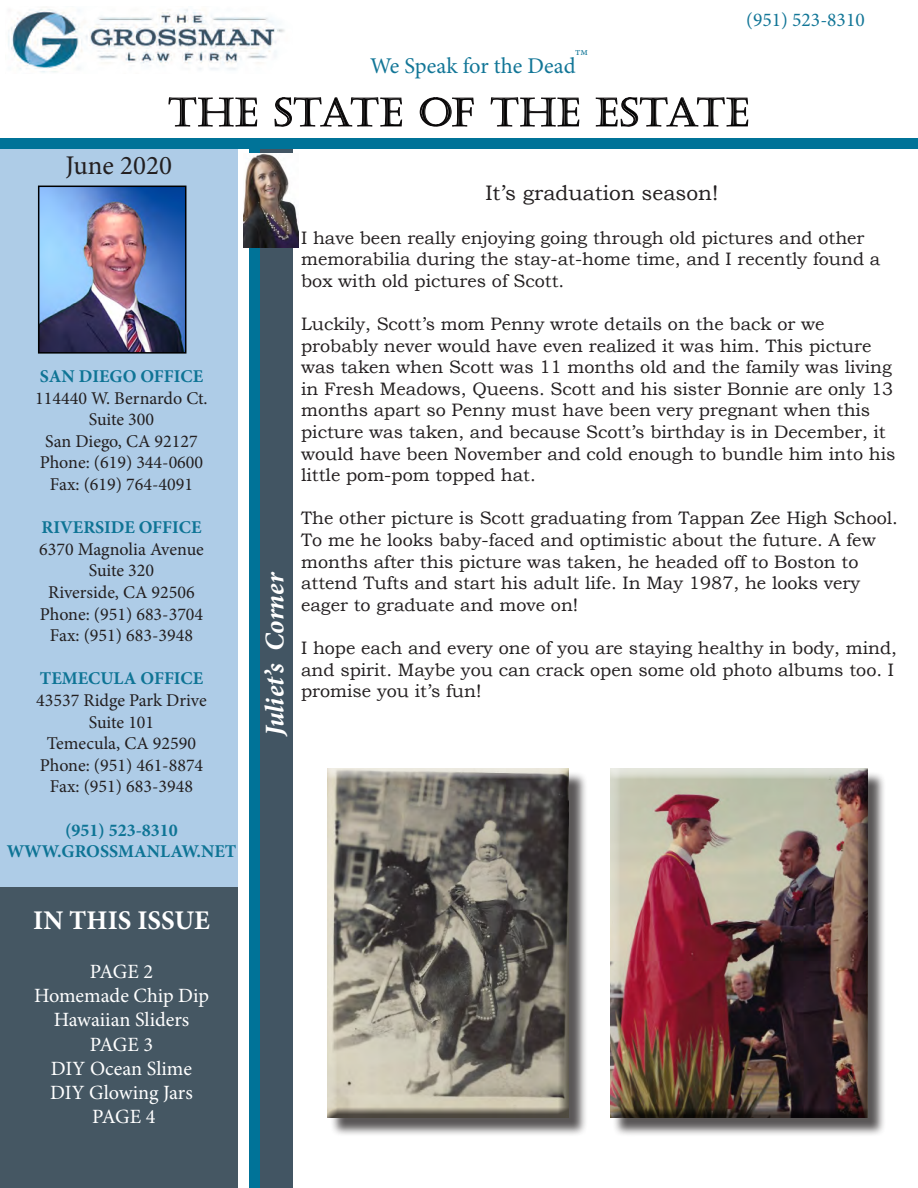
<style>
.page{position:relative;width:918px;height:1188px;background:#fff}
.page>*{position:absolute;margin:0;border:0;box-sizing:border-box;transform-origin:0 0}
.t1{font:39px "Castellar";letter-spacing:.035em;color:#000}
.t2{font:italic 700 27px "Minion Pro";color:#fff}
.t3{font:700 27px "Minion Pro";color:#fff}
.t4{font:27px "Minion Pro";color:#231f20}
.t5{font:22.5px "Minion Pro";letter-spacing:.005em;color:#127697}
.t6{font:21px "Bookman Old Style";color:#231f20}
.t7{font:20.25px "Minion Pro";letter-spacing:-.005em;color:#fff}
.t8{font:19.5px "Minion Pro";color:#127697}
.t9{font:18px/21.6px "Bookman Old Style";color:#231f20}
.t10{font:18px/21.6px "Minion Pro";color:#231f20;text-align:center}
.t11{font:700 18px "Minion Pro";color:#0e7495}
.t12{font:10.5px "Minion Pro";color:#127697}
</style>
<div class="page">
<div style="left:0;top:147px;width:238px;height:1028px;background:#aecce7"></div>
<img style="left:41px;top:189px;width:142px;height:162px">
<div style="left:38px;top:186px;width:148px;height:168px;border:2px solid #000"></div>
<div style="left:0;top:887px;width:238px;height:301px;background:#455763"></div>
<div style="left:260px;top:148px;width:33px;height:1040px;background:#425563"></div>
<div style="left:0;top:138px;width:918px;height:10px;background:#007398"></div>
<div style="left:249px;top:146px;width:11px;height:1042px;background:#007398"></div>
<img style="left:244px;top:154px;width:55px;height:93px">
<img style="left:8px;top:9px;width:277px;height:64px">
<svg style="left:168px;top:97px;width:90px;height:30px"></svg>
<svg style="left:274px;top:97px;width:128px;height:30px"></svg>
<svg style="left:420px;top:97px;width:54px;height:30px"></svg>
<svg style="left:490px;top:97px;width:90px;height:30px"></svg>
<svg style="left:595px;top:97px;width:154px;height:30px"></svg>
<div style="left:330px;top:771px;width:258px;height:365px;background:#231f20;opacity:.75"></div>
<div style="left:324px;top:767px;width:249px;height:358px;background:#231f20;opacity:.75"></div>
<div style="left:612px;top:771px;width:274px;height:365px;background:#231f20;opacity:.75"></div>
<div style="left:607px;top:769px;width:261px;height:350px;background:#231f20;opacity:.75"></div>
<p class="t12" style="left:575px;top:45px;width:14px">TM</p>
<p class="t5" style="left:370px;top:51px;width:207px">We Speak for the Dead</p>
<p class="t8" style="left:746px;top:7px;width:120px">(951) 523-8310</p>
<p class="t1" style="left:168px;top:90px;width:582px">THE STATE OF THE ESTATE</p>
<p class="t4" style="left:66px;top:148px;width:108px">June 2020</p>
<p class="t11" style="left:40px;top:364px;width:165px">SAN DIEGO OFFICE</p>
<p class="t10" style="left:35px;top:387px;width:174px">114440 W. Bernardo Ct.<br>Suite 300<br>San Diego, CA 92127</p>
<p class="t10" style="left:40px;top:452px;width:165px">Phone: (619) 344-0600</p>
<p class="t10" style="left:50px;top:474px;width:145px">Fax: (619) 764-4091</p>
<p class="t11" style="left:41px;top:515px;width:162px">RIVERSIDE OFFICE</p>
<p class="t10" style="left:39px;top:538px;width:166px">6370 Magnolia Avenue</p>
<p class="t10" style="left:48px;top:560px;width:148px">Suite 320<br>Riverside, CA 92506</p>
<p class="t10" style="left:40px;top:603px;width:165px">Phone: (951) 683-3704</p>
<p class="t10" style="left:50px;top:625px;width:145px">Fax: (951) 683-3948</p>
<p class="t11" style="left:40px;top:666px;width:165px">TEMECULA OFFICE</p>
<p class="t10" style="left:36px;top:690px;width:172px">43537 Ridge Park Drive</p>
<p class="t10" style="left:47px;top:711px;width:151px">Suite 101<br>Temecula, CA 92590</p>
<p class="t10" style="left:40px;top:754px;width:165px">Phone: (951) 461-8874</p>
<p class="t10" style="left:50px;top:776px;width:145px">Fax: (951) 683-3948</p>
<p class="t11" style="left:65px;top:817px;width:114px">(951) 523-8310</p>
<p class="t11" style="left:7px;top:839px;width:231px">WWW.GROSSMANLAW.NET</p>
<p class="t3" style="left:33px;top:901px;width:178px">IN THIS ISSUE</p>
<p class="t7" style="left:90px;top:958px;width:65px">PAGE 2</p>
<p class="t7" style="left:34px;top:982px;width:176px">Homemade Chip Dip</p>
<p class="t7" style="left:54px;top:1006px;width:137px">Hawaiian Sliders</p>
<p class="t7" style="left:90px;top:1031px;width:65px">PAGE 3</p>
<p class="t7" style="left:51px;top:1055px;width:143px">DIY Ocean Slime</p>
<p class="t7" style="left:50px;top:1079px;width:144px">DIY Glowing Jars</p>
<p class="t7" style="left:92px;top:1103px;width:65px">PAGE 4</p>
<p class="t2" style="left:256px;top:736px;width:166px;rotate:-90deg">Juliet’s Corner</p>
<p class="t6" style="left:485px;top:180px;width:235px">It’s graduation season!</p>
<p class="t9" style="left:301px;top:227px;width:581px">I have been really enjoying going through old pictures and other memorabilia during the stay-at-home time, and I recently found a box with old pictures of Scott.</p>
<p class="t9" style="left:301px;top:313px;width:596px">Luckily, Scott’s mom Penny wrote details on the back or we probably never would have even realized it was him. This picture was taken when Scott was 11 months old and the family was living in Fresh Meadows, Queens. Scott and his sister Bonnie are only 13 months apart so Penny must have been very pregnant when this picture was taken, and because Scott’s birthday is in December, it would have been November and cold enough to bundle him into his little pom-pom topped hat.</p>
<p class="t9" style="left:301px;top:508px;width:598px">The other picture is Scott graduating from Tappan Zee High School.<br>To me he looks baby-faced and optimistic about the future. A few months after this picture was taken, he headed off to Boston to attend Tufts and start his adult life. In May 1987, he looks very eager to graduate and move on!</p>
<p class="t9" style="left:301px;top:637px;width:597px">I hope each and every one of you are staying healthy in body, mind, and spirit. Maybe you can crack open some old photo albums too. I promise you it’s fun!</p>
</div>
